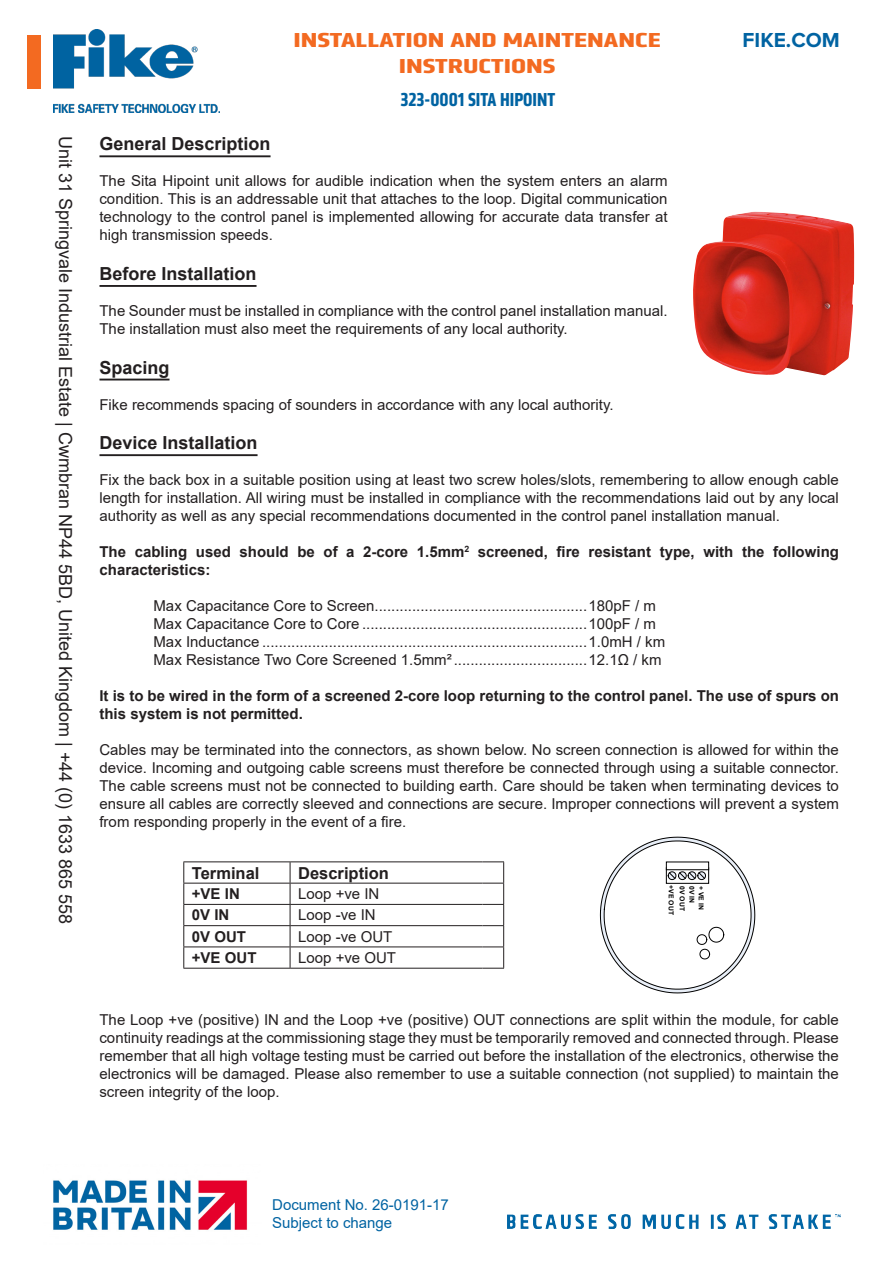
<style>
.page{position:relative;width:893px;height:1263px;background:#fff}
.page>*{position:absolute;margin:0;border:0;box-sizing:border-box;transform-origin:0 0}
.t1{font:700 21px "Klavika Condensed";color:#f36a21;scale:1.5 1}
.t2{font:700 21px "Proxima Nova";color:#0063a2}
.t3{font:700 19.5px "Klavika Condensed";color:#0063a2}
.t4{font:18px "Arial";color:#231f20}
.manual_headings{font:700 18px "Arial";color:#231f20}
.Normal_wrd_2{font:700 16.5px "Arial";color:#231f20}
.Normal_wrd_2-2{font:15px/18px "Arial";color:#231f20;text-align:justify}
.Normal_wrd_2-3{font:700 15px/18px "Arial";color:#231f20}
.t5{font:15px "Arial";color:#0063a2}
.t6{font:700 6.75px "Arial";letter-spacing:.005em;color:#000}
</style>
<div class="page">
<div style="left:28px;top:35px;width:13px;height:53px;background:#f36a21"></div>
<img style="left:54px;top:29px;width:165px;height:84px">
<img style="left:508px;top:1215px;width:333px;height:13px">
<img style="left:53px;top:1180px;width:195px;height:50px">
<hr style="left:99px;top:155px;width:172px;height:2px;background:#231f20">
<hr style="left:99px;top:285px;width:158px;height:2px;background:#231f20">
<hr style="left:99px;top:379px;width:70px;height:1px;background:#231f20">
<hr style="left:99px;top:454px;width:159px;height:2px;background:#231f20">
<img style="left:693px;top:212px;width:161px;height:164px">
<svg style="left:600px;top:837px;width:155px;height:156px"></svg>
<svg style="left:183px;top:862px;width:1px;height:106px"></svg>
<svg style="left:290px;top:862px;width:1px;height:106px"></svg>
<hr style="left:183px;top:861px;width:107px;height:1px;background:#231f20">
<hr style="left:290px;top:861px;width:192px;height:1px;background:#231f20">
<hr style="left:183px;top:883px;width:107px;height:1px;background:#231f20">
<hr style="left:290px;top:883px;width:192px;height:1px;background:#231f20">
<hr style="left:183px;top:904px;width:107px;height:1px;background:#231f20">
<hr style="left:290px;top:904px;width:192px;height:1px;background:#231f20">
<hr style="left:183px;top:925px;width:107px;height:1px;background:#231f20">
<hr style="left:290px;top:925px;width:192px;height:1px;background:#231f20">
<hr style="left:183px;top:946px;width:107px;height:1px;background:#231f20">
<hr style="left:290px;top:946px;width:192px;height:1px;background:#231f20">
<hr style="left:183px;top:968px;width:107px;height:1px;background:#231f20">
<hr style="left:290px;top:968px;width:192px;height:1px;background:#231f20">
<svg style="left:482px;top:861px;width:22px;height:108px"></svg>
<p class="t4" style="left:78px;top:136px;width:789px;rotate:90deg">Unit 31 Springvale Industrial Estate | Cwmbran NP44 5BD, United Kingdom | +44 (0) 1633 865 558</p>
<p class="t1" style="left:293px;top:27px;width:246px">INSTALLATION AND MAINTENANCE</p>
<p class="t1" style="left:399px;top:52px;width:106px">INSTRUCTIONS</p>
<p class="t3" style="left:401px;top:87px;width:156px">323-0001 SITA HIPOINT</p>
<h1 class="t2" style="left:743px;top:30px;width:99px">FIKE.COM</h1>
<p class="manual_headings" style="left:99px;top:131px;width:173px">General Description</p>
<p class="Normal_wrd_2-2" style="left:99px;top:172px;width:570px">The Sita Hipoint unit allows for audible indication when the system enters an alarm condition. This is an addressable unit that attaches to the loop. Digital communication technology to the control panel is implemented allowing for accurate data transfer at high transmission speeds.</p>
<p class="manual_headings" style="left:99px;top:261px;width:159px">Before Installation</p>
<p class="Normal_wrd_2-2" style="left:99px;top:302px;width:570px">The Sounder must be installed in compliance with the control panel installation manual.<br>The installation must also meet the requirements of any local authority.</p>
<p class="manual_headings" style="left:99px;top:355px;width:72px">Spacing</p>
<p class="Normal_wrd_2-2" style="left:99px;top:395px;width:516px">Fike recommends spacing of sounders in accordance with any local authority.</p>
<p class="manual_headings" style="left:99px;top:430px;width:160px">Device Installation</p>
<p class="Normal_wrd_2-2" style="left:99px;top:471px;width:741px">Fix the back box in a suitable position using at least two screw holes/slots, remembering to allow enough cable length for installation. All wiring must be installed in compliance with the recommendations laid out by any local authority as well as any special recommendations documented in the control panel installation manual.</p>
<p class="Normal_wrd_2-3" style="left:99px;top:543px;width:741px">The cabling used should be of a 2-core 1.5mm<sup>2</sup> screened, fire resistant type, with the following characteristics:</p>
<p class="Normal_wrd_2-2" style="left:153px;top:597px;width:504px">Max Capacitance Core to Screen...................................................180pF / m</p>
<p class="Normal_wrd_2-2" style="left:153px;top:615px;width:504px">Max Capacitance Core to Core ......................................................100pF / m</p>
<p class="Normal_wrd_2-2" style="left:153px;top:633px;width:513px">Max Inductance ..............................................................................1.0mH / km</p>
<p class="Normal_wrd_2-2" style="left:153px;top:651px;width:509px">Max Resistance Two Core Screened 1.5mm²................................12.1Ω / km</p>
<p class="Normal_wrd_2-3" style="left:99px;top:687px;width:741px">It is to be wired in the form of a screened 2-core loop returning to the control panel. The use of spurs on this system is not permitted.</p>
<p class="Normal_wrd_2-2" style="left:99px;top:741px;width:741px">Cables may be terminated into the connectors, as shown below. No screen connection is allowed for within the device. Incoming and outgoing cable screens must therefore be connected through using a suitable connector.<br>The cable screens must not be connected to building earth. Care should be taken when terminating devices to ensure all cables are correctly sleeved and connections are secure. Improper connections will prevent a system from responding properly in the event of a fire.</p>
<p class="Normal_wrd_2" style="left:192px;top:861px;width:69px">Terminal</p>
<p class="Normal_wrd_2" style="left:298px;top:861px;width:92px">Description</p>
<p class="Normal_wrd_2-3" style="left:192px;top:885px;width:49px">+VE IN</p>
<p class="Normal_wrd_2-2" style="left:298px;top:885px;width:83px">Loop +ve IN</p>
<p class="Normal_wrd_2-3" style="left:192px;top:906px;width:39px">0V IN</p>
<p class="Normal_wrd_2-2" style="left:298px;top:906px;width:79px">Loop -ve IN</p>
<p class="Normal_wrd_2-3" style="left:192px;top:928px;width:56px">0V OUT</p>
<p class="Normal_wrd_2-2" style="left:298px;top:927px;width:96px">Loop -ve OUT</p>
<p class="Normal_wrd_2-3" style="left:192px;top:949px;width:66px">+VE OUT</p>
<p class="Normal_wrd_2-2" style="left:298px;top:949px;width:99px">Loop +ve OUT</p>
<p class="t6" style="left:676px;top:885px;width:31px;rotate:90deg">+VE OUT</p>
<p class="t6" style="left:696px;top:886px;width:19px;rotate:90deg">0V IN</p>
<p class="t6" style="left:706px;top:886px;width:25px;rotate:90deg">+ VE IN</p>
<p class="t6" style="left:687px;top:886px;width:26px;rotate:90deg">0V OUT</p>
<p class="Normal_wrd_2-2" style="left:99px;top:1011px;width:741px">The Loop +ve (positive) IN and the Loop +ve (positive) OUT connections are split within the module, for cable continuity readings at the commissioning stage they must be temporarily removed and connected through. Please remember that all high voltage testing must be carried out before the installation of the electronics, otherwise the electronics will be damaged. Please also remember to use a suitable connection (not supplied) to maintain the screen integrity of the loop.</p>
<p class="t5" style="left:272px;top:1195px;width:178px">Document No. 26-0191-17</p>
<p class="t5" style="left:272px;top:1213px;width:122px">Subject to change</p>
</div>
